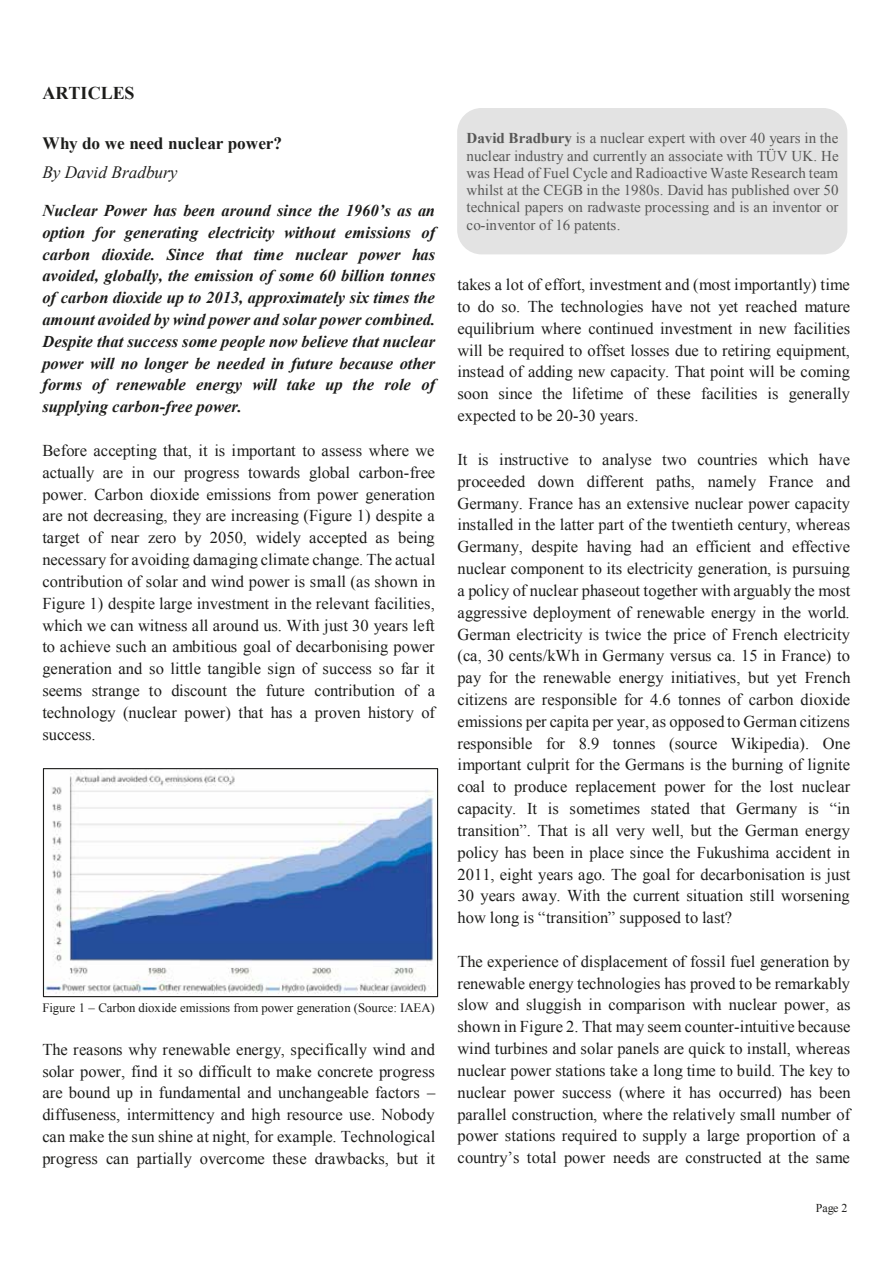
<style>
.page{position:relative;width:893px;height:1263px;background:#fff}
.page>*{position:absolute;margin:0;border:0;box-sizing:border-box;transform-origin:0 0}
.t1{font:700 18px "Times New Roman";letter-spacing:.005em;color:#1d1d1b}
.t2{font:700 17.25px "Times New Roman";letter-spacing:-.01em;color:#1d1d1b}
.t3{font:italic 17.25px "Times New Roman";color:#1d1d1b}
.t4{font:16.5px/21.8px "Times New Roman";color:#1d1d1b;text-align:justify}
.t5{font:italic 700 16.5px/21.9px "Times New Roman";color:#1d1d1b;text-align:justify}
.t6{font:15px/17.2px "Times New Roman";color:#575756;text-align:justify}
.t7{font:12.75px "Times New Roman";color:#1d1d1b}
.t8{font:12px "Times New Roman";color:#1d1d1b}
.s1{font-weight:700}
</style>
<div class="page">
<img style="left:45px;top:771px;width:389px;height:223px">
<div style="left:43px;top:768px;width:395px;height:229px;border:1px solid #1d1d1b"></div>
<div style="left:457px;top:108px;width:390px;height:146px;background:#e3e3e3;border-radius:24px"></div>
<p class="t1" style="left:42px;top:81px;width:94px">ARTICLES</p>
<p class="t2" style="left:42px;top:131px;width:241px">Why do we need nuclear power?</p>
<p class="t3" style="left:42px;top:160px;width:137px">By David Bradbury</p>
<p class="t5" style="left:42px;top:199px;width:394px">Nuclear Power has been around since the 1960’s as an option for generating electricity without emissions of carbon dioxide. Since that time nuclear power has avoided, globally, the emission of some 60 billion tonnes of carbon dioxide up to 2013, approximately six times the amount avoided by wind power and solar power combined.<br>Despite that success some people now believe that nuclear power will no longer be needed in future because other forms of renewable energy will take up the role of supplying carbon-free power.</p>
<p class="t4" style="left:42px;top:439px;width:394px">Before accepting that, it is important to assess where we actually are in our progress towards global carbon-free power. Carbon dioxide emissions from power generation are not decreasing, they are increasing (Figure 1) despite a target of near zero by 2050, widely accepted as being necessary for avoiding damaging climate change. The actual contribution of solar and wind power is small (as shown in Figure 1) despite large investment in the relevant facilities, which we can witness all around us. With just 30 years left to achieve such an ambitious goal of decarbonising power generation and so little tangible sign of success so far it seems strange to discount the future contribution of a technology (nuclear power) that has a proven history of success.</p>
<p class="t7" style="left:42px;top:1000px;width:394px">Figure 1 – Carbon dioxide emissions from power generation (Source: IAEA)</p>
<p class="t4" style="left:42px;top:1038px;width:394px">The reasons why renewable energy, specifically wind and solar power, find it so difficult to make concrete progress are bound up in fundamental and unchangeable factors – diffuseness, intermittency and high resource use. Nobody can make the sun shine at night, for example. Technological progress can partially overcome these drawbacks, but it</p>
<p class="t6" style="left:466px;top:129px;width:374px"><span class="s1">David Bradbury</span> is a nuclear expert with over 40 years in the nuclear industry and currently an associate with TÜV UK. He was Head of Fuel Cycle and Radioactive Waste Research team whilst at the CEGB in the 1980s. David has published over 50 technical papers on radwaste processing and is an inventor or co-inventor of 16 patents.</p>
<p class="t4" style="left:457px;top:274px;width:394px">takes a lot of effort, investment and (most importantly) time to do so. The technologies have not yet reached mature equilibrium where continued investment in new facilities will be required to offset losses due to retiring equipment, instead of adding new capacity. That point will be coming soon since the lifetime of these facilities is generally expected to be 20-30 years.</p>
<p class="t4" style="left:457px;top:448px;width:395px">It is instructive to analyse two countries which have proceeded down different paths, namely France and Germany. France has an extensive nuclear power capacity installed in the latter part of the twentieth century, whereas Germany, despite having had an efficient and effective nuclear component to its electricity generation, is pursuing a policy of nuclear phaseout together with arguably the most aggressive deployment of renewable energy in the world.<br>German electricity is twice the price of French electricity (ca, 30 cents/kWh in Germany versus ca. 15 in France) to pay for the renewable energy initiatives, but yet French citizens are responsible for 4.6 tonnes of carbon dioxide emissions per capita per year, as opposed to German citizens responsible for 8.9 tonnes (source Wikipedia). One important culprit for the Germans is the burning of lignite coal to produce replacement power for the lost nuclear capacity. It is sometimes stated that Germany is “in transition”. That is all very well, but the German energy policy has been in place since the Fukushima accident in 2011, eight years ago. The goal for decarbonisation is just 30 years away. With the current situation still worsening how long is “transition” supposed to last?</p>
<p class="t4" style="left:457px;top:950px;width:394px">The experience of displacement of fossil fuel generation by renewable energy technologies has proved to be remarkably slow and sluggish in comparison with nuclear power, as shown in Figure 2. That may seem counter-intuitive because wind turbines and solar panels are quick to install, whereas nuclear power stations take a long time to build. The key to nuclear power success (where it has occurred) has been parallel construction, where the relatively small number of power stations required to supply a large proportion of a country’s total power needs are constructed at the same</p>
<p class="t8" style="left:815px;top:1200px;width:33px">Page 2</p>
</div>
